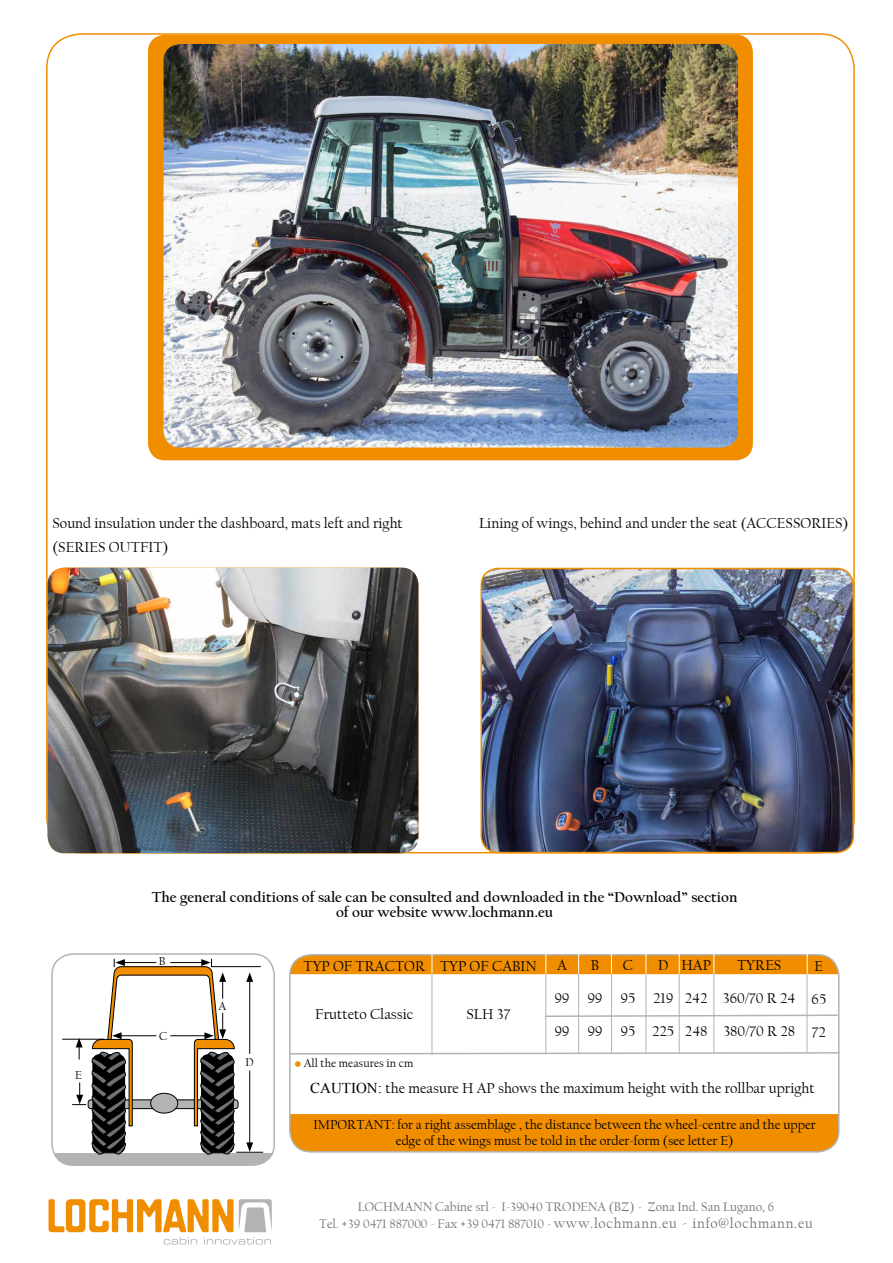
<style>
.page{position:relative;width:893px;height:1263px;background:#fff}
.page>*{position:absolute;margin:0;border:0;box-sizing:border-box;transform-origin:0 0}
.t1{font:15px/24px "Californian FB";color:#000}
.t2{font:700 15px/15px "Californian FB";color:#000;text-align:center}
.t3{font:13.5px/16.2px "Californian FB";color:#000;text-align:center}
.t4{font:12.9px/16.2px "Californian FB";color:#707172;text-align:center}
.t5{font:12px "Californian FB";color:#000}
.s1{font-size:10.5px;color:#f18e00}
.s2{font-family:"Times New Roman"}
.s3{font-size:14.55px}
.s4{font-size:16.2px}
</style>
<div class="page">
<div style="left:291px;top:1114px;width:548px;height:38px;background:#f18e00"></div>
<div style="left:289px;top:954px;width:550px;height:198px;border:2px solid #b1b3b4;border-radius:21px"></div>
<hr style="left:545px;top:973px;width:1px;height:80px;background:#b1b3b4">
<svg style="left:290px;top:954px;width:549px;height:20px;background:#ec9314"></svg>
<hr style="left:578px;top:950px;width:1px;height:31px;background:#fff">
<hr style="left:611px;top:950px;width:1px;height:31px;background:#fff">
<hr style="left:646px;top:950px;width:1px;height:31px;background:#fff">
<hr style="left:807px;top:951px;width:1px;height:30px;background:#fff">
<hr style="left:679px;top:950px;width:1px;height:31px;background:#fff">
<hr style="left:646px;top:973px;width:1px;height:80px;background:#b1b3b4">
<hr style="left:611px;top:973px;width:1px;height:80px;background:#b1b3b4">
<hr style="left:578px;top:973px;width:1px;height:81px;background:#b1b3b4">
<svg style="left:289px;top:1051px;width:551px;height:4px"></svg>
<hr style="left:679px;top:973px;width:1px;height:80px;background:#b1b3b4">
<hr style="left:807px;top:973px;width:1px;height:80px;background:#b1b3b4">
<hr style="left:713px;top:943px;width:1px;height:31px;background:#fff">
<hr style="left:713px;top:973px;width:1px;height:80px;background:#b1b3b4">
<svg style="left:545px;top:1014px;width:294px;height:4px"></svg>
<img style="left:48px;top:568px;width:370px;height:285px">
<img style="left:481px;top:568px;width:372px;height:284px">
<div style="left:480px;top:568px;width:374px;height:285px;border:2px solid #f18e00;border-radius:17px"></div>
<svg style="left:49px;top:1199px;width:223px;height:45px"></svg>
<div style="left:52px;top:1153px;width:222px;height:12px;background:#b1b3b4"></div>
<div style="left:51px;top:953px;width:224px;height:213px;border:2px solid #b1b3b4;border-radius:21px"></div>
<div style="left:88px;top:1100px;width:150px;height:8px;background:#b1b3b4;border-radius:3px"></div>
<div style="left:88px;top:1099px;width:150px;height:10px;border:1px solid #000;border-radius:3px"></div>
<hr style="left:62px;top:1039px;width:42px;height:1px;background:#000">
<svg style="left:72px;top:1082px;width:14px;height:23px"></svg>
<svg style="left:76px;top:1038px;width:7px;height:21px"></svg>
<svg style="left:92px;top:959px;width:171px;height:196px"></svg>
<div style="left:148px;top:35px;width:605px;height:425px;background:#f18e00;border-radius:17px"></div>
<img style="left:164px;top:44px;width:574px;height:404px">
<hr style="left:432px;top:974px;width:1px;height:80px;background:#b1b3b4">
<hr style="left:432px;top:943px;width:1px;height:30px;background:#fff">
<p class="t1" style="left:52px;top:511px;width:352px">Sound insulation under the dashboard, mats left and right (SERIES OUTFIT)</p>
<p class="t1" style="left:479px;top:511px;width:371px">Lining of wings, behind and under the seat (ACCESSORIES)</p>
<p class="t5" style="left:75px;top:1068px;width:8px">E</p>
<p class="t2" style="left:152px;top:890px;width:587px">The general conditions of sale can be consulted and downloaded in the “Download” section of our website www.lochmann.eu</p>
<p class="t5" style="left:159px;top:954px;width:8px">B</p>
<p class="t5" style="left:159px;top:1029px;width:10px">C</p>
<p class="t5" style="left:218px;top:999px;width:9px">A</p>
<p class="t5" style="left:246px;top:1055px;width:10px">D</p>
<p class="t1" style="left:304px;top:954px;width:123px">TYP OF TRACTOR</p>
<p class="t1" style="left:315px;top:1002px;width:100px">Frutteto Classic</p>
<p class="t1" style="left:440px;top:954px;width:98px">TYP OF CABIN</p>
<p class="t1" style="left:466px;top:1002px;width:45px">SLH 37</p>
<p class="t5" style="left:294px;top:1056px;width:120px"><span class="s1">•</span> All the measures in cm</p>
<p class="t1" style="left:557px;top:953px;width:11px">A</p>
<p class="t1" style="left:554px;top:986px;width:17px">99</p>
<p class="t1" style="left:554px;top:1019px;width:17px">99</p>
<p class="t1" style="left:591px;top:953px;width:10px">B</p>
<p class="t1" style="left:587px;top:986px;width:17px">99</p>
<p class="t1" style="left:587px;top:1019px;width:17px">99</p>
<p class="t1" style="left:623px;top:954px;width:12px">C</p>
<p class="t1" style="left:620px;top:987px;width:16px">95</p>
<p class="t1" style="left:620px;top:1020px;width:16px">95</p>
<p class="t1" style="left:658px;top:953px;width:12px">D</p>
<p class="t1" style="left:653px;top:986px;width:22px">219</p>
<p class="t1" style="left:652px;top:1019px;width:24px">225</p>
<p class="t1" style="left:681px;top:953px;width:31px">HAP</p>
<p class="t1" style="left:685px;top:986px;width:24px">242</p>
<p class="t1" style="left:685px;top:1019px;width:24px">248</p>
<p class="t1" style="left:737px;top:954px;width:46px">TYRES</p>
<p class="t1" style="left:723px;top:987px;width:74px">360/70 R 24</p>
<p class="t1" style="left:723px;top:1020px;width:73px">380/70 R 28</p>
<p class="t1" style="left:815px;top:954px;width:10px">E</p>
<p class="t1" style="left:812px;top:987px;width:16px">65</p>
<p class="t1" style="left:812px;top:1020px;width:16px">72</p>
<p class="t1" style="left:310px;top:1076px;width:506px"><span class="s2">CAUTION:</span> the measure H AP shows the maximum height with the rollbar upright</p>
<p class="t3" style="left:313px;top:1116px;width:504px">IMPORTANT: for a right assemblage , the distance between the wheel-centre and the upper edge of the wings must be told in the order-form (see letter E)</p>
<p class="t4" style="left:319px;top:1199px;width:495px">LOCHMANN Cabine srl - I-39040 TRODENA (BZ) - Zona Ind. San Lugano, 6<br>Tel. +39 0471 887000 - Fax +39 0471 887010 - <span class="s3">www.lochmann.eu</span> <span class="s4">-</span> <span class="s3">info@lochmann.eu</span></p>
</div>
